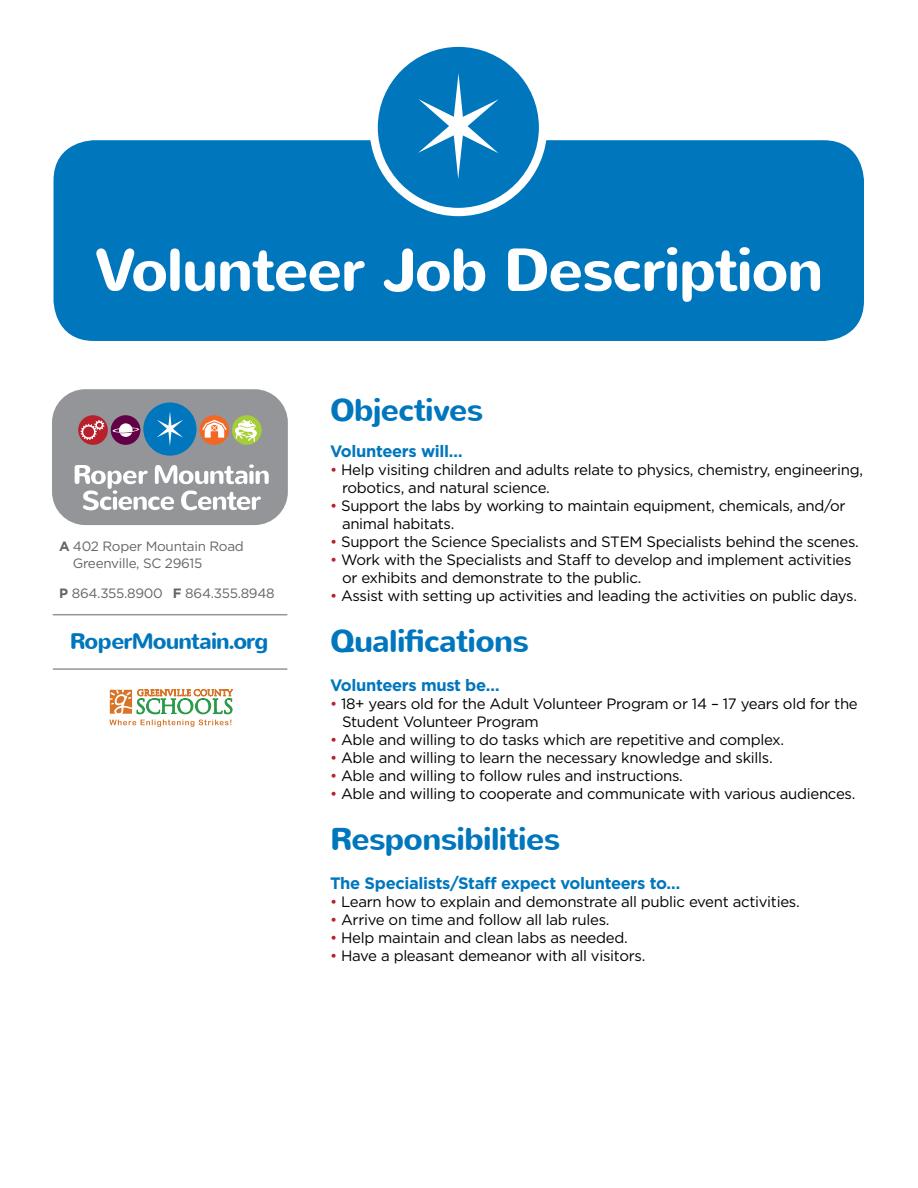
<style>
.page{position:relative;width:918px;height:1188px;background:#fff}
.page>*{position:absolute;margin:0;border:0;box-sizing:border-box;transform-origin:0 0}
.t1{font:700 60px "Nunito";letter-spacing:-.02em;color:#fff}
.t2{font:700 31.5px "Nunito";letter-spacing:-.02em;color:#0076bd}
.t3{font:700 22.5px "Nunito";letter-spacing:-.04em;color:#0076bd}
.t4{font:700 16.5px "Gotham";letter-spacing:-.02em;color:#0076bd}
.t5{font:15px/18px "Gotham";letter-spacing:-.02em;color:#000}
.t6{font:13.5px/16.5px "Gotham";letter-spacing:-.02em;color:#636466}
.s1{font-weight:700}
.s2{color:#b8202c}
</style>
<div class="page">
<hr style="left:53px;top:668px;width:234px;height:2px;background:#939598">
<hr style="left:53px;top:614px;width:234px;height:1px;background:#939598">
<div style="left:52px;top:389px;width:236px;height:136px;background:#939598;border-radius:33px"></div>
<div style="left:143px;top:403px;width:54px;height:53px;background:#0076bd;border-radius:50%"></div>
<svg style="left:157px;top:412px;width:26px;height:34px"></svg>
<div style="left:111px;top:415px;width:29px;height:30px;background:#610047;border-radius:50%"></div>
<svg style="left:113px;top:423px;width:26px;height:14px"></svg>
<svg style="left:78px;top:415px;width:30px;height:30px"></svg>
<svg style="left:80px;top:420px;width:24px;height:20px"></svg>
<div style="left:199px;top:415px;width:30px;height:30px;background:#f26723;border-radius:50%"></div>
<div style="left:232px;top:415px;width:30px;height:30px;background:#a6ce39;border-radius:50%"></div>
<svg style="left:235px;top:420px;width:22px;height:22px"></svg>
<svg style="left:75px;top:464px;width:194px;height:46px"></svg>
<svg style="left:202px;top:420px;width:25px;height:18px"></svg>
<svg style="left:110px;top:689px;width:123px;height:25px"></svg>
<svg style="left:109px;top:720px;width:122px;height:7px"></svg>
<div style="left:54px;top:140px;width:810px;height:201px;background:#0076bd;border-radius:41px"></div>
<div style="left:374px;top:43px;width:169px;height:169px;background:#0076bd;border-radius:50%"></div>
<div style="left:369px;top:39px;width:178px;height:177px;border:8px solid #fff;border-radius:50%"></div>
<svg style="left:418px;top:73px;width:81px;height:106px"></svg>
<h1 class="t1" style="left:94px;top:230px;width:731px">Volunteer Job Description</h1>
<p class="t6" style="left:73px;top:538px;width:173px;text-indent:-14px"><span class="s1">A</span> 402 Roper Mountain Road<br>Greenville, SC 29615</p>
<p class="t6" style="left:59px;top:585px;width:217px"><span class="s1">P</span> 864.355.8900 <span class="s1">F</span> 864.355.8948</p>
<h3 class="t3" style="left:70px;top:626px;width:200px">RoperMountain.org</h3>
<h2 class="t2" style="left:330px;top:389px;width:155px">Objectives</h2>
<p class="t4" style="left:330px;top:440px;width:134px">Volunteers will…</p>
<p class="t5" style="left:342px;top:460px;width:523px;text-indent:-12px"><span class="s2">•</span> Help visiting children and adults relate to physics, chemistry, engineering, robotics, and natural science.</p>
<p class="t5" style="left:342px;top:496px;width:505px;text-indent:-12px"><span class="s2">•</span> Support the labs by working to maintain equipment, chemicals, and/or animal habitats.</p>
<p class="t5" style="left:330px;top:532px;width:530px"><span class="s2">•</span> Support the Science Specialists and STEM Specialists behind the scenes.</p>
<p class="t5" style="left:342px;top:550px;width:511px;text-indent:-12px"><span class="s2">•</span> Work with the Specialists and Staff to develop and implement activities or exhibits and demonstrate to the public.</p>
<p class="t5" style="left:330px;top:586px;width:529px"><span class="s2">•</span> Assist with setting up activities and leading the activities on public days.</p>
<h2 class="t2" style="left:330px;top:620px;width:201px">Qualifications</h2>
<p class="t4" style="left:330px;top:674px;width:171px">Volunteers must be…</p>
<p class="t5" style="left:342px;top:694px;width:517px;text-indent:-12px"><span class="s2">•</span> 18+ years old for the Adult Volunteer Program or 14 – 17 years old for the<br>Student Volunteer Program</p>
<p class="t5" style="left:330px;top:730px;width:456px"><span class="s2">•</span> Able and willing to do tasks which are repetitive and complex.</p>
<p class="t5" style="left:330px;top:748px;width:444px"><span class="s2">•</span> Able and willing to learn the necessary knowledge and skills.</p>
<p class="t5" style="left:330px;top:766px;width:354px"><span class="s2">•</span> Able and willing to follow rules and instructions.</p>
<p class="t5" style="left:330px;top:784px;width:527px"><span class="s2">•</span> Able and willing to cooperate and communicate with various audiences.</p>
<h2 class="t2" style="left:330px;top:818px;width:232px">Responsibilities</h2>
<p class="t4" style="left:330px;top:872px;width:352px">The Specialists/Staff expect volunteers to…</p>
<p class="t5" style="left:330px;top:892px;width:471px"><span class="s2">•</span> Learn how to explain and demonstrate all public event activities.</p>
<p class="t5" style="left:330px;top:910px;width:281px"><span class="s2">•</span> Arrive on time and follow all lab rules.</p>
<p class="t5" style="left:330px;top:928px;width:299px"><span class="s2">•</span> Help maintain and clean labs as needed.</p>
<p class="t5" style="left:330px;top:946px;width:317px"><span class="s2">•</span> Have a pleasant demeanor with all visitors.</p>
</div>
